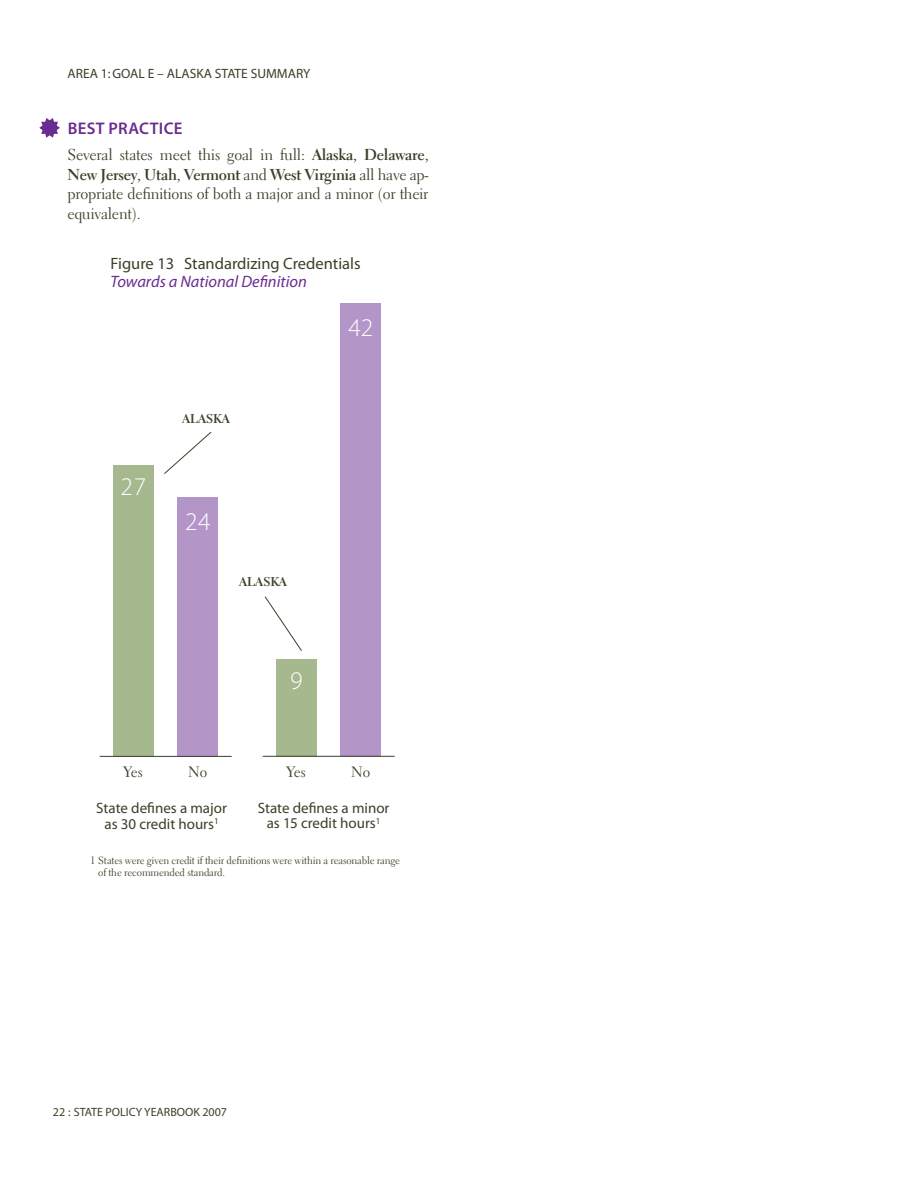
<style>
.page{position:relative;width:918px;height:1188px;background:#fff}
.page>*{position:absolute;margin:0;border:0;box-sizing:border-box;transform-origin:0 0}
.t1{font:300 25.5px "Myriad Pro";color:#fff}
.t2{font:600 16.8px "Myriad Pro";letter-spacing:.02em;color:#6a2c91}
.t3{font:16.5px "Myriad Pro";color:#3f3e29}
.t4{font:italic 16.5px "Myriad Pro";color:#6a2c91}
.t5{font:15.75px/19.5px "Electra LH";letter-spacing:-.015em;color:#3f3e29;text-align:justify}
.t6{font:15px/15.8px "Myriad Pro";color:#3f3e29;text-align:center}
.t7{font:15px "Electra LH";color:#3f3e29}
.t8{font:13.5px "Myriad";color:#3f3e29}
.t9{font:700 12.75px "Electra LH";color:#3f3e29}
.t10{font:12px "Myriad";color:#3f3e29}
.t11{font:10.5px/12px "Electra LH";letter-spacing:-.015em;color:#3f3e29}
.s1{font-weight:700}
</style>
<div class="page">
<svg style="left:39px;top:118px;width:21px;height:20px"></svg>
<div style="left:113px;top:465px;width:40px;height:291px;background:#a5b88e"></div>
<div style="left:177px;top:497px;width:41px;height:259px;background:#b495c8"></div>
<svg style="left:164px;top:431px;width:48px;height:43px"></svg>
<div style="left:276px;top:659px;width:40px;height:97px;background:#a5b88e"></div>
<div style="left:340px;top:303px;width:41px;height:453px;background:#b495c8"></div>
<svg style="left:264px;top:596px;width:38px;height:55px"></svg>
<hr style="left:100px;top:756px;width:132px;height:1px;background:#3f3e29">
<hr style="left:263px;top:756px;width:132px;height:1px;background:#3f3e29">
<p class="t8" style="left:68px;top:66px;width:9px">AREA</p>
<p class="t8" style="left:101px;top:66px;width:211px">1 : GOAL E – ALASKA STATE SUMMARY</p>
<p class="t2" style="left:68px;top:118px;width:116px">BEST PRACTICE</p>
<p class="t5" style="left:68px;top:145px;width:363px">Several states meet this goal in full: <span class="s1">Alaska</span>, <span class="s1">Delaware</span>, <span class="s1">New Jersey</span>, <span class="s1">Utah</span>, <span class="s1">Vermont</span> and <span class="s1">West Virginia</span> all have ap&shy;propriate definitions of both a major and a minor (or their equivalent).</p>
<p class="t3" style="left:111px;top:253px;width:252px">Figure 13 Standardizing Credentials</p>
<p class="t4" style="left:111px;top:271px;width:198px">Towards a National Definition</p>
<h1 class="t1" style="left:121px;top:471px;width:27px">27</h1>
<p class="t9" style="left:182px;top:411px;width:47px">Alaska</p>
<h1 class="t1" style="left:185px;top:507px;width:27px">24</h1>
<p class="t9" style="left:239px;top:574px;width:47px">Alaska</p>
<h1 class="t1" style="left:349px;top:312px;width:26px">42</h1>
<p class="t7" style="left:123px;top:763px;width:21px">Yes</p>
<p class="t7" style="left:188px;top:763px;width:21px">No</p>
<p class="t6" style="left:96px;top:800px;width:132px">State defines a major as 30 credit hours<sup>1</sup></p>
<h1 class="t1" style="left:290px;top:666px;width:14px">9</h1>
<p class="t7" style="left:286px;top:763px;width:21px">Yes</p>
<p class="t7" style="left:351px;top:763px;width:21px">No</p>
<p class="t6" style="left:258px;top:800px;width:133px">State defines a minor as 15 credit hours<sup>1</sup></p>
<p class="t11" style="left:98px;top:855px;width:303px;text-indent:-8px">1 States were given credit if their definitions were within a reasonable range of the recommended standard.</p>
<p class="t10" style="left:53px;top:1106px;width:176px">22 : STATE POLICY YEARBOOK 2007</p>
</div>
